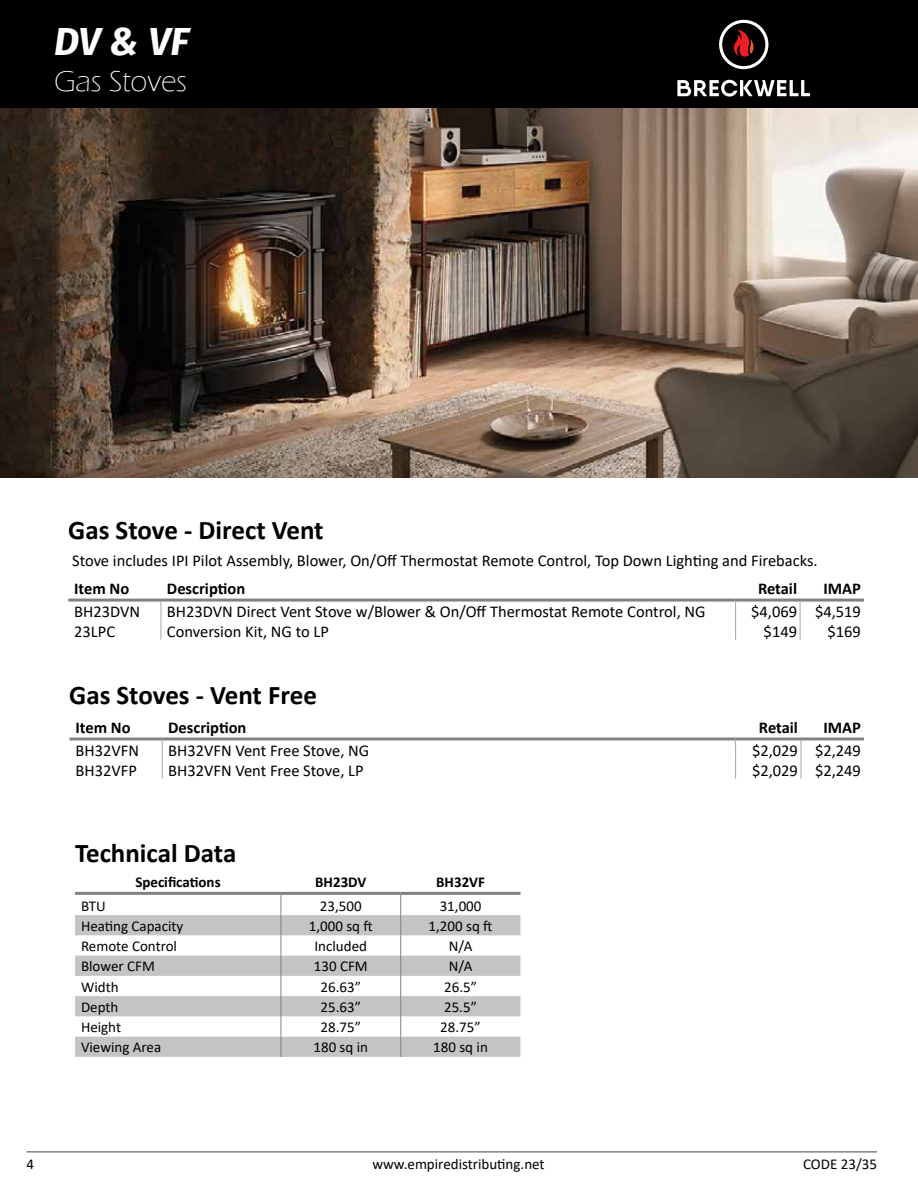
<style>
.page{position:relative;width:918px;height:1188px;background:#fff}
.page>*{position:absolute;margin:0;border:0;box-sizing:border-box;transform-origin:0 0}
.t1{font:italic 700 39px "Fira Sans";color:#fff}
.t2{font:300 30px "Eras ITC";color:#fff}
.t3{font:700 27px "Calibri";color:#000}
.t4{font:16.5px "Calibri";color:#000}
.t5{font:700 16.5px "Calibri";color:#000}
.t6{font:15px "Calibri";color:#000}
.t7{font:700 15px "Calibri";color:#000}
</style>
<div class="page">
<div style="left:0;top:0;width:918px;height:109px;background:#000"></div>
<hr style="left:27px;top:1151px;width:850px;height:2px;background:#818181">
<svg style="left:719px;top:20px;width:49px;height:49px;background:#4c3333"></svg>
<svg style="left:677px;top:80px;width:60px;height:17px"></svg>
<hr style="left:740px;top:80px;width:3px;height:16px;background:#fff">
<svg style="left:743px;top:80px;width:67px;height:16px"></svg>
<svg style="left:161px;top:602px;width:1px;height:38px"></svg>
<svg style="left:735px;top:602px;width:1px;height:38px"></svg>
<svg style="left:800px;top:602px;width:1px;height:38px"></svg>
<hr style="left:68px;top:599px;width:93px;height:3px;background:#828282">
<hr style="left:161px;top:599px;width:575px;height:3px;background:#828282">
<hr style="left:736px;top:599px;width:64px;height:3px;background:#828282">
<hr style="left:800px;top:599px;width:64px;height:3px;background:#828282">
<svg style="left:162px;top:740px;width:1px;height:39px"></svg>
<svg style="left:735px;top:740px;width:1px;height:39px"></svg>
<svg style="left:801px;top:740px;width:1px;height:39px"></svg>
<hr style="left:70px;top:737px;width:92px;height:3px;background:#828282">
<hr style="left:162px;top:737px;width:574px;height:3px;background:#828282">
<hr style="left:736px;top:737px;width:65px;height:3px;background:#828282">
<hr style="left:801px;top:737px;width:63px;height:3px;background:#828282">
<svg style="left:75px;top:915px;width:445px;height:142px;fill:#c4c4c4"></svg>
<hr style="left:75px;top:892px;width:206px;height:3px;background:#818181">
<hr style="left:281px;top:892px;width:120px;height:3px;background:#818181">
<hr style="left:401px;top:892px;width:120px;height:3px;background:#818181">
<svg style="left:281px;top:895px;width:1px;height:162px"></svg>
<svg style="left:400px;top:895px;width:1px;height:162px"></svg>
<img style="left:0;top:109px;width:918px;height:368px">
<h1 class="t1" style="left:54px;top:14px;width:137px">DV &amp; VF</h1>
<h2 class="t2" style="left:54px;top:64px;width:134px">Gas Stoves</h2>
<h3 class="t3" style="left:68px;top:511px;width:257px">Gas Stove - Direct Vent</h3>
<p class="t4" style="left:72px;top:549px;width:747px">Stove includes IPI Pilot Assembly, Blower, On/Off Thermostat Remote Control, Top Down Lighting and Firebacks.</p>
<p class="t5" style="left:74px;top:577px;width:57px">Item No</p>
<p class="t5" style="left:167px;top:577px;width:80px">Description</p>
<p class="t5" style="left:758px;top:577px;width:41px">Retail</p>
<p class="t5" style="left:823px;top:577px;width:39px">IMAP</p>
<p class="t4" style="left:74px;top:600px;width:67px">BH23DVN</p>
<p class="t4" style="left:167px;top:600px;width:540px">BH23DVN Direct Vent Stove w/Blower &amp; On/Off Thermostat Remote Control, NG</p>
<p class="t4" style="left:751px;top:600px;width:111px">$4,069 $4,519</p>
<p class="t4" style="left:74px;top:620px;width:42px">23LPC</p>
<p class="t4" style="left:167px;top:620px;width:163px">Conversion Kit, NG to LP</p>
<p class="t4" style="left:764px;top:620px;width:35px">$149</p>
<p class="t4" style="left:828px;top:620px;width:35px">$169</p>
<h3 class="t3" style="left:69px;top:676px;width:249px">Gas Stoves - Vent Free</h3>
<p class="t5" style="left:76px;top:716px;width:57px">Item No</p>
<p class="t5" style="left:168px;top:716px;width:80px">Description</p>
<p class="t5" style="left:759px;top:716px;width:41px">Retail</p>
<p class="t5" style="left:823px;top:716px;width:39px">IMAP</p>
<p class="t4" style="left:76px;top:739px;width:65px">BH32VFN</p>
<p class="t4" style="left:168px;top:739px;width:203px">BH32VFN Vent Free Stove, NG</p>
<p class="t4" style="left:752px;top:739px;width:110px">$2,029 $2,249</p>
<p class="t4" style="left:76px;top:759px;width:63px">BH32VFP</p>
<p class="t4" style="left:168px;top:759px;width:197px">BH32VFN Vent Free Stove, LP</p>
<p class="t4" style="left:752px;top:759px;width:110px">$2,029 $2,249</p>
<h3 class="t3" style="left:75px;top:834px;width:163px">Technical Data</h3>
<p class="t7" style="left:135px;top:872px;width:87px">Specifications</p>
<p class="t7" style="left:315px;top:872px;width:53px">BH23DV</p>
<p class="t7" style="left:436px;top:872px;width:50px">BH32VF</p>
<p class="t6" style="left:81px;top:895px;width:26px">BTU</p>
<p class="t6" style="left:320px;top:895px;width:43px">23,500</p>
<p class="t6" style="left:440px;top:895px;width:43px">31,000</p>
<p class="t6" style="left:81px;top:915px;width:104px">Heating Capacity</p>
<p class="t6" style="left:309px;top:915px;width:65px">1,000 sq ft</p>
<p class="t6" style="left:429px;top:915px;width:65px">1,200 sq ft</p>
<p class="t6" style="left:81px;top:936px;width:97px">Remote Control</p>
<p class="t6" style="left:315px;top:936px;width:54px">Included</p>
<p class="t6" style="left:449px;top:936px;width:25px">N/A</p>
<p class="t6" style="left:81px;top:956px;width:75px">Blower CFM</p>
<p class="t6" style="left:314px;top:956px;width:55px">130 CFM</p>
<p class="t6" style="left:449px;top:956px;width:25px">N/A</p>
<p class="t6" style="left:81px;top:976px;width:39px">Width</p>
<p class="t6" style="left:321px;top:976px;width:42px">26.63”</p>
<p class="t6" style="left:444px;top:976px;width:34px">26.5”</p>
<p class="t6" style="left:81px;top:996px;width:39px">Depth</p>
<p class="t6" style="left:321px;top:996px;width:42px">25.63”</p>
<p class="t6" style="left:444px;top:996px;width:34px">25.5”</p>
<p class="t6" style="left:81px;top:1017px;width:42px">Height</p>
<p class="t6" style="left:321px;top:1017px;width:42px">28.75”</p>
<p class="t6" style="left:440px;top:1017px;width:42px">28.75”</p>
<p class="t6" style="left:81px;top:1037px;width:82px">Viewing Area</p>
<p class="t6" style="left:313px;top:1037px;width:56px">180 sq in</p>
<p class="t6" style="left:433px;top:1037px;width:56px">180 sq in</p>
<p class="t6" style="left:27px;top:1153px;width:9px">4</p>
<p class="t6" style="left:372px;top:1153px;width:174px">www.empiredistributing.net</p>
<p class="t6" style="left:803px;top:1153px;width:75px">CODE 23/35</p>
</div>
